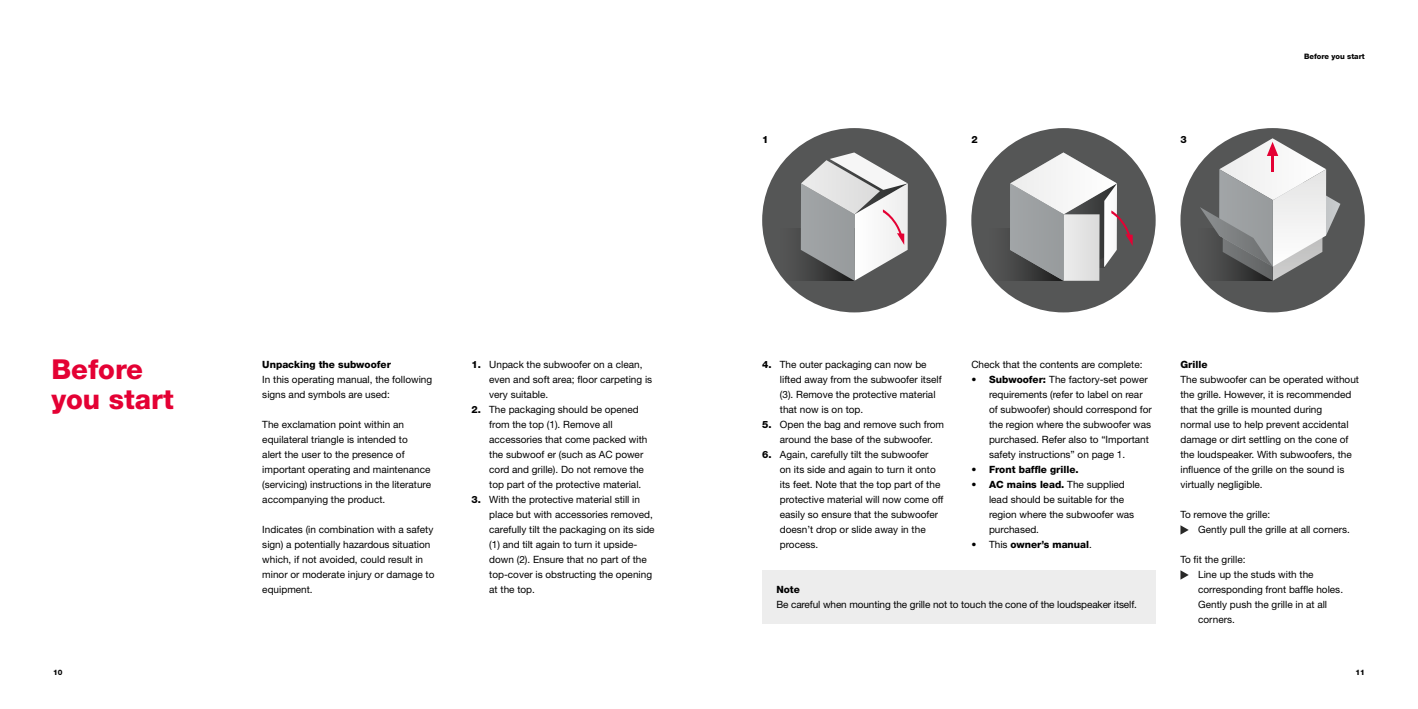
<style>
.page{position:relative;width:1418px;height:709px;background:#fff}
.page>*{position:absolute;margin:0;border:0;box-sizing:border-box;transform-origin:0 0}
.t1{font:800 27.5px/30px "Helvetica Neue LT Std";color:#e40134}
.t2{font:10px/15px "Helvetica Neue LT Std";color:#000}
.t3{font:800 10px "Helvetica Neue LT Std";color:#000}
.t4{font:800 7.5px "Helvetica Neue LT Std";color:#000}
.s1{font-weight:800}
.s2{font-weight:400}
</style>
<div class="page">
<svg style="left:1180px;top:525px;width:8px;height:9px"></svg>
<svg style="left:1180px;top:570px;width:8px;height:9px"></svg>
<div style="left:762px;top:570px;width:393px;height:53px;background:#ededed"></div>
<div style="left:762px;top:128px;width:184px;height:184px;background:#555656;border-radius:50%"></div>
<div style="left:778px;top:228px;width:76px;height:53px;background:#515252"></div>
<div style="left:1180px;top:128px;width:184px;height:184px;background:#555656;border-radius:50%"></div>
<div style="left:971px;top:128px;width:184px;height:184px;background:#555656;border-radius:50%"></div>
<div style="left:987px;top:228px;width:76px;height:53px;background:#515151"></div>
<svg style="left:1010px;top:152px;width:122px;height:129px"></svg>
<svg style="left:801px;top:152px;width:106px;height:129px"></svg>
<svg style="left:1199px;top:138px;width:141px;height:143px"></svg>
<h1 class="t1" style="left:51px;top:354px;width:124px">Before you start</h1>
<p class="t3" style="left:262px;top:359px;width:130px">Unpacking the subwoofer</p>
<p class="t2" style="left:262px;top:372px;width:171px">In this operating manual, the following signs and symbols are used:</p>
<p class="t2" style="left:262px;top:417px;width:170px">The exclamation point within an equilateral triangle is intended to<br>alert the user to the presence of important operating and maintenance (servicing) instructions in the literature accompanying the product.</p>
<p class="t2" style="left:262px;top:522px;width:174px">Indicates (in combination with a safety sign) a potentially hazardous situation which, if not avoided, could result in minor or moderate injury or damage to equipment.</p>
<p class="t2" style="left:489px;top:357px;width:164px;text-indent:-18px"><span class="s1">1.</span> Unpack the subwoofer on a clean, even and soft area; floor carpeting is very suitable.</p>
<p class="t2" style="left:489px;top:402px;width:160px;text-indent:-18px"><span class="s1">2.</span> The packaging should be opened from the top (1). Remove all accessories that come packed with the subwoof er (such as AC power cord and grille). Do not remove the top part of the protective material.</p>
<p class="t2" style="left:489px;top:492px;width:167px;text-indent:-18px"><span class="s1">3.</span> With the protective material still in place but with accessories removed, carefully tilt the packaging on its side (1) and tilt again to turn it upside&shy;down (2). Ensure that no part of the top-cover is obstructing the opening at the top.</p>
<p class="t3" style="left:762px;top:134px;width:8px">1</p>
<p class="t3" style="left:971px;top:134px;width:8px">2</p>
<p class="t3" style="left:1180px;top:134px;width:8px">3</p>
<p class="t4" style="left:1303px;top:51px;width:62px">Before you start</p>
<p class="t2" style="left:780px;top:357px;width:163px;text-indent:-18px"><span class="s1">4.</span> The outer packaging can now be lifted away from the subwoofer itself (3). Remove the protective material that now is on top.</p>
<p class="t2" style="left:780px;top:417px;width:166px;text-indent:-18px"><span class="s1">5.</span> Open the bag and remove such from around the base of the subwoofer.</p>
<p class="t2" style="left:780px;top:447px;width:165px;text-indent:-18px"><span class="s1">6.</span> Again, carefully tilt the subwoofer<br>on its side and again to turn it onto its feet. Note that the top part of the protective material will now come off easily so ensure that the subwoofer doesn’t drop or slide away in the process.</p>
<p class="t2" style="left:971px;top:357px;width:173px">Check that the contents are complete:</p>
<p class="t2" style="left:989px;top:372px;width:164px;text-indent:-18px">• <span class="s1">Subwoofer:</span> The factory-set power requirements (refer to label on rear of subwoofer) should correspond for the region where the subwoofer was purchased. Refer also to “Important safety instructions” on page 1.</p>
<p class="t3" style="left:971px;top:464px;width:109px"><span class="s2">•</span> Front baffle grille.</p>
<p class="t2" style="left:989px;top:477px;width:147px;text-indent:-18px">• <span class="s1">AC mains lead.</span> The supplied lead should be suitable for the region where the subwoofer was purchased.</p>
<p class="t3" style="left:971px;top:539px;width:122px"><span class="s2">• This</span> owner’s manual<span class="s2">.</span></p>
<p class="t3" style="left:776px;top:584px;width:25px">Note</p>
<p class="t2" style="left:776px;top:597px;width:362px">Be careful when mounting the grille not to touch the cone of the loudspeaker itself.</p>
<p class="t3" style="left:1180px;top:359px;width:29px">Grille</p>
<p class="t2" style="left:1180px;top:372px;width:180px">The subwoofer can be operated without the grille. However, it is recommended that the grille is mounted during<br>normal use to help prevent accidental damage or dirt settling on the cone of the loudspeaker. With subwoofers, the influence of the grille on the sound is virtually negligible.</p>
<p class="t2" style="left:1198px;top:507px;width:153px;text-indent:-18px">To remove the grille:<br>Gently pull the grille at all corners.</p>
<p class="t2" style="left:1198px;top:552px;width:146px;text-indent:-18px">To fit the grille:<br>Line up the studs with the corresponding front baffle holes.<br>Gently push the grille in at all corners.</p>
<p class="t4" style="left:53px;top:667px;width:11px">10</p>
<p class="t4" style="left:1355px;top:667px;width:11px">11</p>
</div>
